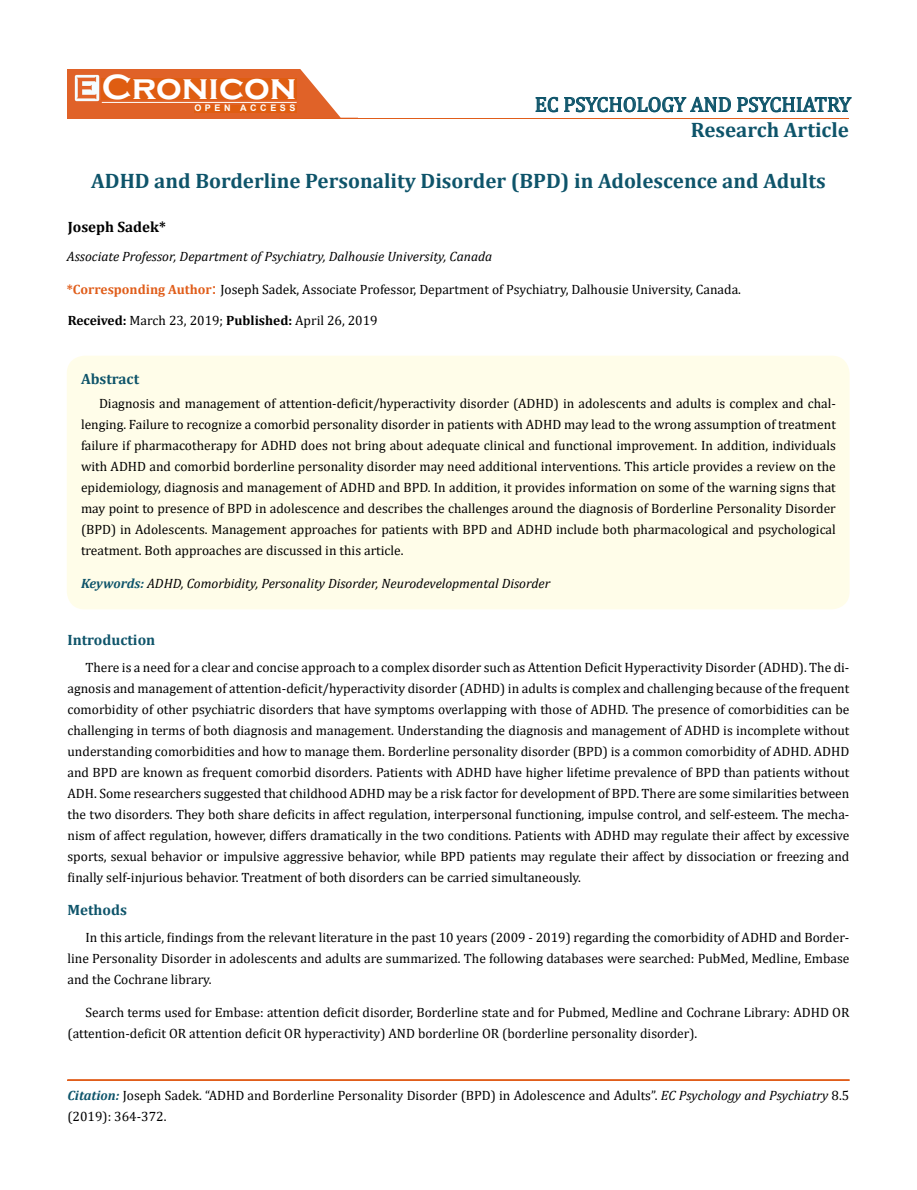
<style>
.page{position:relative;width:917px;height:1190px;background:#fff}
.page>*{position:absolute;margin:0;border:0;box-sizing:border-box;transform-origin:0 0}
.t1{font:700 36px "Copperplate Gothic";color:#fff}
.t2{font:700 21px "Cambria";color:#0e546a}
.t3{font:21px "Cambria";color:#0e546a}
.t4{font:700 15px "Cambria";color:#0e546a}
.t5{font:700 15px "Cambria";color:#000}
.t6{font:13.5px/21px "Cambria";color:#000;text-align:justify}
.t7{font:italic 13.5px "Cambria";color:#000}
.t8{font:700 9px "Arial";letter-spacing:.4em;color:#fff}
.s1{font-weight:700;color:#e05d1a}
.s2{font-size:18px;color:#e05d1a}
.s3{font-weight:700}
.s4{font-weight:700;color:#0e546a}
.s5{font-weight:700;font-style:italic;color:#0e546a}
.s6{font-style:italic}
</style>
<div class="page">
<div style="left:67px;top:70px;width:290px;height:49px;background:#e06228"></div>
<svg style="left:300px;top:69px;width:58px;height:49px"></svg>
<img style="left:75px;top:75px;width:24px;height:26px">
<div style="left:102px;top:79px;width:195px;height:21px;background:#df5d11"></div>
<div style="left:194px;top:105px;width:103px;height:7px;background:#df5d11"></div>
<svg style="left:535px;top:97px;width:23px;height:15px"></svg>
<svg style="left:564px;top:97px;width:287px;height:15px"></svg>
<hr style="left:102px;top:102px;width:194px;height:1px;background:#fff">
<hr style="left:279px;top:118px;width:569px;height:1px;background:#e05d1a">
<hr style="left:67px;top:1080px;width:782px;height:1px;background:#e05d1a">
<div style="left:67px;top:1079px;width:782px;height:1px;border:1px solid #e05d1a"></div>
<div style="left:67px;top:356px;width:782px;height:253px;background:#fffde9;border-radius:18px"></div>
<h1 class="t1" style="left:102px;top:68px;width:196px">Cronicon</h1>
<p class="t8" style="left:194px;top:102px;width:103px">OPEN ACCESS</p>
<h2 class="t3" style="left:535px;top:92px;width:318px">EC PSYCHOLOGY AND PSYCHIATRY</h2>
<h2 class="t2" style="left:690px;top:115px;width:160px">Research Article</h2>
<h2 class="t2" style="left:91px;top:166px;width:736px">ADHD and Borderline Personality Disorder (BPD) in Adolescence and Adults</h2>
<p class="t5" style="left:68px;top:217px;width:100px">Joseph Sadek*</p>
<p class="t7" style="left:67px;top:247px;width:427px">Associate Professor, Department of Psychiatry, Dalhousie University, Canada</p>
<p class="t6" style="left:67px;top:279px;width:675px"><span class="s1">*Corresponding Author</span><span class="s2">:</span> Joseph Sadek, Associate Professor, Department of Psychiatry, Dalhousie University, Canada.</p>
<p class="t6" style="left:68px;top:310px;width:311px"><span class="s3">Received:</span> March 23, 2019; <span class="s3">Published:</span> April 26, 2019</p>
<p class="t4" style="left:81px;top:368px;width:60px">Abstract</p>
<p class="t6" style="left:81px;top:393px;width:756px;text-indent:18px">Diagnosis and management of attention-deficit/hyperactivity disorder (ADHD) in adolescents and adults is complex and chal&shy;lenging. Failure to recognize a comorbid personality disorder in patients with ADHD may lead to the wrong assumption of treatment failure if pharmacotherapy for ADHD does not bring about adequate clinical and functional improvement. In addition, individuals with ADHD and comorbid borderline personality disorder may need additional interventions. This article provides a review on the epidemiology, diagnosis and management of ADHD and BPD. In addition, it provides information on some of the warning signs that may point to presence of BPD in adolescence and describes the challenges around the diagnosis of Borderline Personality Disorder (BPD) in Adolescents. Management approaches for patients with BPD and ADHD include both pharmacological and psychological treatment. Both approaches are discussed in this article.</p>
<p class="t7" style="left:81px;top:573px;width:470px"><span class="s4">Keywords:</span> ADHD, Comorbidity, Personality Disorder, Neurodevelopmental Disorder</p>
<p class="t4" style="left:67px;top:629px;width:89px">Introduction</p>
<p class="t6" style="left:67px;top:657px;width:783px;text-indent:18px">There is a need for a clear and concise approach to a complex disorder such as Attention Deficit Hyperactivity Disorder (ADHD). The di&shy;agnosis and management of attention-deficit/hyperactivity disorder (ADHD) in adults is complex and challenging because of the frequent comorbidity of other psychiatric disorders that have symptoms overlapping with those of ADHD. The presence of comorbidities can be challenging in terms of both diagnosis and management. Understanding the diagnosis and management of ADHD is incomplete without understanding comorbidities and how to manage them. Borderline personality disorder (BPD) is a common comorbidity of ADHD. ADHD and BPD are known as frequent comorbid disorders. Patients with ADHD have higher lifetime prevalence of BPD than patients without ADH. Some researchers suggested that childhood ADHD may be a risk factor for development of BPD. There are some similarities between the two disorders. They both share deficits in affect regulation, interpersonal functioning, impulse control, and self-esteem. The mecha&shy;nism of affect regulation, however, differs dramatically in the two conditions. Patients with ADHD may regulate their affect by excessive sports, sexual behavior or impulsive aggressive behavior, while BPD patients may regulate their affect by dissociation or freezing and finally self-injurious behavior. Treatment of both disorders can be carried simultaneously.</p>
<p class="t4" style="left:67px;top:899px;width:61px">Methods</p>
<p class="t6" style="left:67px;top:927px;width:783px;text-indent:18px">In this article, findings from the relevant literature in the past 10 years (2009 - 2019) regarding the comorbidity of ADHD and Border&shy;line Personality Disorder in adolescents and adults are summarized. The following databases were searched: PubMed, Medline, Embase and the Cochrane library.</p>
<p class="t6" style="left:67px;top:1002px;width:783px;text-indent:18px">Search terms used for Embase: attention deficit disorder, Borderline state and for Pubmed, Medline and Cochrane Library: ADHD OR (attention-deficit OR attention deficit OR hyperactivity) AND borderline OR (borderline personality disorder).</p>
<p class="t6" style="left:67px;top:1084px;width:783px"><span class="s5">Citation:</span> Joseph Sadek. “ADHD and Borderline Personality Disorder (BPD) in Adolescence and Adults”. <span class="s6">EC Psychology and Psychiatry</span> 8.5 (2019): 364-372.</p>
</div>
